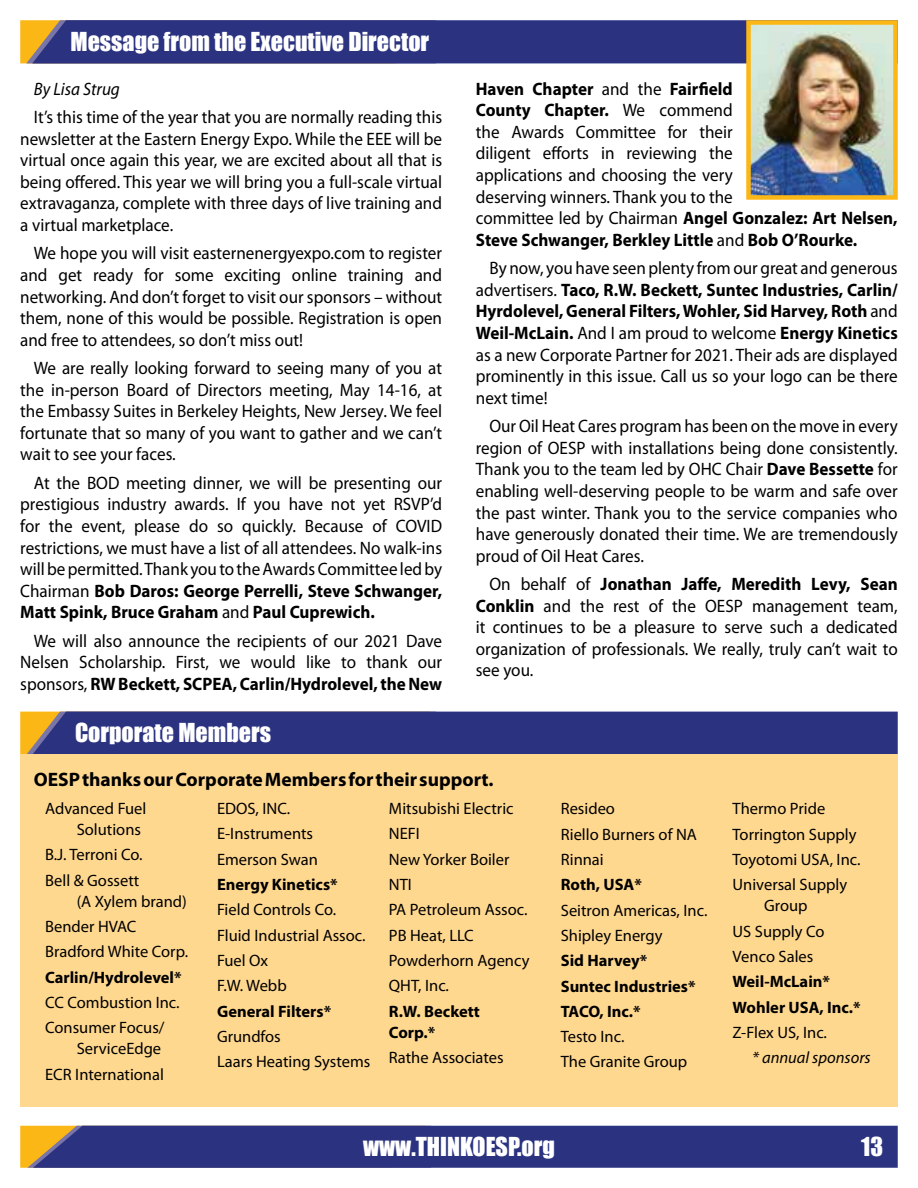
<style>
.page{position:relative;width:918px;height:1188px;background:#fff}
.page>*{position:absolute;margin:0;border:0;box-sizing:border-box;transform-origin:0 0}
.t1{font:24px "Impact";color:#fff}
.t2{font:700 19.5px "Myriad Pro";color:#000}
.t3{font:18px/21.6px "Myriad Pro";color:#000;text-align:justify;scale:.95 1}
.t4{font:italic 18px "Myriad Pro";color:#000;scale:.95 1}
.t5{font:16.5px/25.3px "Myriad Pro";color:#000}
.t6{font:700 16.5px/25.3px "Myriad Pro";color:#000}
.t7{font:italic 16.5px "Myriad Pro";color:#000}
.s1{font-weight:700}
</style>
<div class="page">
<div style="left:20px;top:1126px;width:878px;height:42px;background:#2b3381"></div>
<div style="left:20px;top:712px;width:878px;height:43px;background:#2b3381"></div>
<div style="left:20px;top:755px;width:878px;height:352px;background:#ffd890"></div>
<div style="left:20px;top:20px;width:726px;height:43px;background:#2b3381"></div>
<img style="left:751px;top:25px;width:142px;height:170px">
<div style="left:746px;top:20px;width:152px;height:180px;border:4px solid #fbb715"></div>
<h1 class="t1" style="left:71px;top:23px;width:360px">Message from the Executive Director</h1>
<p class="t4" style="left:34px;top:77px;width:92px">By Lisa Strug</p>
<p class="t3" style="left:20px;top:106px;width:446px;text-indent:13px">It’s this time of the year that you are normally reading this newsletter at the Eastern Energy Expo. While the EEE will be virtual once again this year, we are excited about all that is being offered. This year we will bring you a full-scale virtual extravaganza, complete with three days of live training and a virtual marketplace.</p>
<p class="t3" style="left:20px;top:242px;width:446px;text-indent:13px">We hope you will visit easternenergyexpo.com to register and get ready for some exciting online training and networking. And don’t forget to visit our sponsors – without them, none of this would be possible. Registration is open and free to attendees, so don’t miss out!</p>
<p class="t3" style="left:20px;top:357px;width:446px;text-indent:13px">We are really looking forward to seeing many of you at the in-person Board of Directors meeting, May 14-16, at the Embassy Suites in Berkeley Heights, New Jersey. We feel fortunate that so many of you want to gather and we can’t wait to see your faces.</p>
<p class="t3" style="left:20px;top:472px;width:446px;text-indent:13px">At the BOD meeting dinner, we will be presenting our prestigious industry awards. If you have not yet RSVP’d for the event, please do so quickly. Because of COVID restrictions, we must have a list of all attendees. No walk-ins will be permitted. Thank you to the Awards Committee led by Chairman <span class="s1">Bob Daros: George Perrelli, Steve Schwanger, Matt Spink, Bruce Graham</span> and <span class="s1">Paul Cuprewich.</span></p>
<p class="t3" style="left:20px;top:630px;width:446px;text-indent:13px">We will also announce the recipients of our 2021 Dave Nelsen Scholarship. First, we would like to thank our sponsors, <span class="s1">RW Beckett, SCPEA, Carlin/Hydrolevel, the New</span></p>
<h1 class="t1" style="left:75px;top:714px;width:197px">Corporate Members</h1>
<p class="t3" style="left:476px;top:78px;width:446px;text-align:left"><span class="s1">Haven Chapter</span> and the <span class="s1">Fairfield<br>County Chapter.</span> We commend<br>the Awards Committee for their<br>diligent efforts in reviewing the<br>applications and choosing the very<br>deserving winners. Thank you to the<br>committee led by Chairman <span class="s1">Angel Gonzalez: Art Nelsen, Steve Schwanger, Berkley Little</span> and <span class="s1">Bob O’Rourke.</span></p>
<p class="t3" style="left:476px;top:257px;width:446px;text-indent:13px">By now, you have seen plenty from our great and generous advertisers. <span class="s1">Taco, R.W. Beckett, Suntec Industries, Carlin/ Hyrdolevel, General Filters, Wohler, Sid Harvey, Roth</span> and <span class="s1">Weil-McLain.</span> And I am proud to welcome <span class="s1">Energy Kinetics </span>as a new Corporate Partner for 2021. Their ads are displayed prominently in this issue. Call us so your logo can be there next time!</p>
<p class="t3" style="left:476px;top:415px;width:446px;text-indent:13px">Our Oil Heat Cares program has been on the move in every region of OESP with installations being done consistently.<br>Thank you to the team led by OHC Chair <span class="s1">Dave Bessette</span> for enabling well-deserving people to be warm and safe over the past winter. Thank you to the service companies who have generously donated their time. We are tremendously proud of Oil Heat Cares.</p>
<p class="t3" style="left:476px;top:573px;width:446px;text-indent:13px">On behalf of <span class="s1">Jonathan Jaffe, Meredith Levy, Sean Conklin</span> and the rest of the OESP management team, it continues to be a pleasure to serve such a dedicated organization of professionals. We really, truly can’t wait to see you.</p>
<p class="t2" style="left:34px;top:766px;width:461px">OESP thanks our Corporate Members for their support.</p>
<p class="t5" style="left:77px;top:798px;width:71px;line-height:21px;text-indent:-31px">Advanced Fuel<br>Solutions</p>
<p class="t5" style="left:45px;top:842px;width:99px">B.J. Terroni Co.<br>Bell &amp; Gossett</p>
<p class="t5" style="left:45px;top:888px;width:144px;text-indent:31px">(A Xylem brand)<br>Bender HVAC<br>Bradford White Corp.</p>
<p class="t6" style="left:45px;top:964px;width:138px">Carlin/Hydrolevel*</p>
<p class="t5" style="left:45px;top:990px;width:136px">CC Combustion Inc.<br>Consumer Focus/</p>
<p class="t5" style="left:45px;top:1036px;width:120px;text-align:right">ServiceEdge<br>ECR International</p>
<p class="t5" style="left:389px;top:796px;width:142px">Mitsubishi Electric<br>NEFI<br>New Yorker Boiler<br>NTI<br>PA Petroleum Assoc.<br>PB Heat, LLC<br>Powderhorn Agency<br>QHT, Inc.</p>
<p class="t6" style="left:389px;top:1000px;width:92px;line-height:21px">R.W. Beckett<br>Corp.*</p>
<p class="t5" style="left:389px;top:1045px;width:116px">Rathe Associates</p>
<p class="t5" style="left:217px;top:796px;width:102px">EDOS, INC.<br>E-Instruments<br>Emerson Swan</p>
<p class="t6" style="left:217px;top:871px;width:122px">Energy Kinetics*</p>
<p class="t5" style="left:217px;top:897px;width:150px">Field Controls Co.<br>Fluid Industrial Assoc.<br>Fuel Ox<br>F.W. Webb</p>
<p class="t6" style="left:217px;top:998px;width:116px">General Filters*</p>
<p class="t5" style="left:217px;top:1024px;width:155px">Grundfos<br>Laars Heating Systems</p>
<p class="t5" style="left:561px;top:796px;width:138px">Resideo<br>Riello Burners of NA<br>Rinnai</p>
<p class="t6" style="left:561px;top:871px;width:83px">Roth, USA*</p>
<p class="t5" style="left:561px;top:897px;width:148px">Seitron Americas, Inc.<br>Shipley Energy</p>
<p class="t6" style="left:561px;top:947px;width:136px">Sid Harvey*<br>Suntec Industries*<br>TACO, Inc.*</p>
<p class="t5" style="left:561px;top:1024px;width:128px">Testo Inc.<br>The Granite Group</p>
<p class="t5" style="left:733px;top:796px;width:129px">Thermo Pride<br>Torrington Supply<br>Toyotomi USA, Inc.<br>Universal Supply</p>
<p class="t5" style="left:733px;top:893px;width:93px;text-indent:31px">Group<br>US Supply Co<br>Venco Sales</p>
<p class="t6" style="left:733px;top:968px;width:130px">Weil-McLain*<br>Wohler USA, Inc.*</p>
<p class="t5" style="left:733px;top:1019px;width:96px">Z-Flex US, Inc.</p>
<p class="t7" style="left:752px;top:1048px;width:120px">* annual sponsors</p>
<h1 class="t1" style="left:363px;top:1128px;width:193px">www.THINKOESP.org</h1>
<h1 class="t1" style="left:861px;top:1128px;width:23px">13</h1>
</div>
